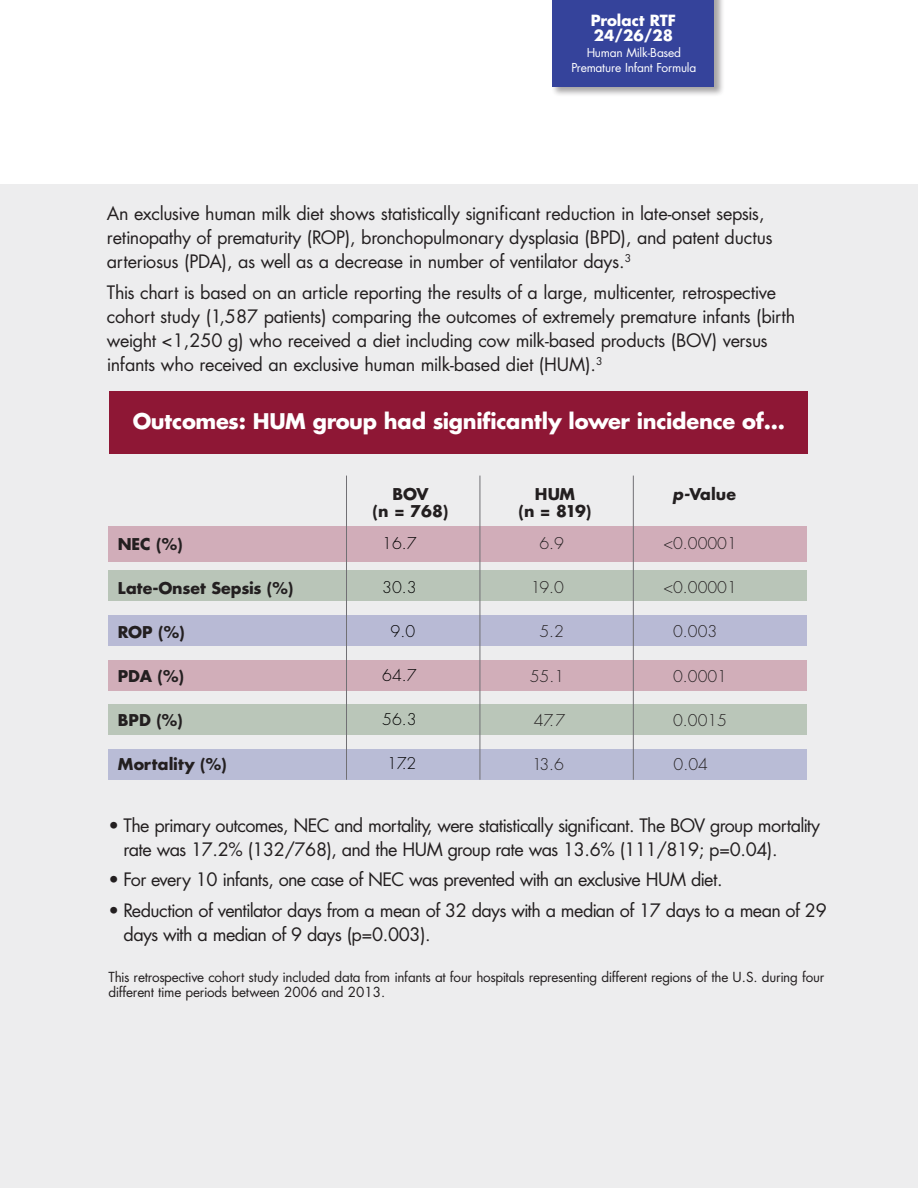
<style>
.page{position:relative;width:918px;height:1188px;background:#fff}
.page>*{position:absolute;margin:0;border:0;box-sizing:border-box;transform-origin:0 0}
.t1{font:21px "Futura Bold Kern";letter-spacing:-.01em;color:#fff}
.t2{font:18px/24px "Futura Book Kern";letter-spacing:-.02em;color:#231f20}
.t3{font:18px/24px "Futura Book Kern";letter-spacing:-.04em;color:#231f20}
.t4{font:15.75px/16.8px "Futura Bold Kern";color:#231f20;text-align:center}
.t5{font:15.75px "Futura Light Kern";color:#231f20}
.t6{font:15.75px "Futura Light Kern";color:#000}
.t7{font:15px/15px "Futura Bold Kern";color:#fff}
.t8{font:13.5px/15px "Futura Book Kern";letter-spacing:-.02em;color:#231f20}
.t9{font:12px/15px "Futura Book Kern";letter-spacing:-.02em;color:#fff;text-align:center}
.s1{font-family:"Futura";font-weight:700;font-style:italic}
</style>
<div class="page">
<div style="left:0;top:184px;width:918px;height:1004px;background:#ededee"></div>
<div style="left:109px;top:526px;width:698px;height:35px;background:#d1adb9"></div>
<div style="left:109px;top:571px;width:698px;height:30px;background:#b9c5b8"></div>
<div style="left:109px;top:615px;width:698px;height:31px;background:#b8bad5"></div>
<div style="left:109px;top:660px;width:698px;height:31px;background:#d1aeb9"></div>
<div style="left:109px;top:704px;width:698px;height:31px;background:#bac6b9"></div>
<div style="left:109px;top:749px;width:698px;height:31px;background:#b9bcd6"></div>
<hr style="left:346px;top:476px;width:1px;height:304px;background:#717074">
<hr style="left:480px;top:476px;width:1px;height:304px;background:#717074">
<hr style="left:633px;top:476px;width:1px;height:304px;background:#717074">
<div style="left:109px;top:392px;width:699px;height:62px;background:#8e1735"></div>
<div style="left:552px;top:0;width:173px;height:97px;background:#231f20;opacity:.4"></div>
<div style="left:552px;top:0;width:162px;height:86px;background:#35439b"></div>
<p class="t7" style="left:591px;top:13px;width:87px">Prolact RTF<br>24/26/28</p>
<p class="t9" style="left:571px;top:45px;width:127px">Human Milk-Based<br>Premature Infant Formula</p>
<p class="t2" style="left:107px;top:202px;width:667px">An exclusive human milk diet shows statistically significant reduction in late-onset sepsis, retinopathy of prematurity (ROP), bronchopulmonary dysplasia (BPD), and patent ductus arteriosus (PDA), as well as a decrease in number of ventilator days.<sup>3</sup></p>
<p class="t2" style="left:107px;top:280px;width:690px">This chart is based on an article reporting the results of a large, multicenter, retrospective cohort study (1,587 patients) comparing the outcomes of extremely premature infants (birth weight &lt;1,250 g) who received a diet including cow milk-based products (BOV) versus infants who received an exclusive human milk-based diet (HUM).<sup>3</sup></p>
<p class="t1" style="left:133px;top:406px;width:654px">Outcomes: HUM group had significantly lower incidence of...</p>
<p class="t4" style="left:118px;top:535px;width:66px">NEC (%)</p>
<p class="t4" style="left:118px;top:579px;width:177px">Late-Onset Sepsis (%)</p>
<p class="t4" style="left:118px;top:623px;width:68px">ROP (%)</p>
<p class="t4" style="left:118px;top:667px;width:68px">PDA (%)</p>
<p class="t4" style="left:118px;top:711px;width:67px">BPD (%)</p>
<p class="t4" style="left:118px;top:755px;width:111px">Mortality (%)</p>
<p class="t4" style="left:373px;top:485px;width:77px">BOV<br>(n = 768)</p>
<p class="t4" style="left:519px;top:485px;width:75px">HUM<br>(n = 819)</p>
<p class="t6" style="left:382px;top:533px;width:36px">16.7</p>
<p class="t6" style="left:382px;top:577px;width:36px">30.3</p>
<p class="t6" style="left:391px;top:621px;width:26px">9.0</p>
<p class="t6" style="left:382px;top:665px;width:36px">64.7</p>
<p class="t6" style="left:382px;top:709px;width:36px">56.3</p>
<p class="t6" style="left:387px;top:753px;width:31px">17.2</p>
<p class="t5" style="left:539px;top:534px;width:26px">6.9</p>
<p class="t5" style="left:531px;top:578px;width:35px">19.0</p>
<p class="t5" style="left:539px;top:622px;width:26px">5.2</p>
<p class="t5" style="left:530px;top:666px;width:36px">55.1</p>
<p class="t5" style="left:534px;top:710px;width:33px">47.7</p>
<p class="t5" style="left:532px;top:754px;width:33px">13.6</p>
<p class="t4" style="left:673px;top:486px;width:65px"><span class="s1">p-</span>Value</p>
<p class="t5" style="left:663px;top:534px;width:75px">&lt;0.00001</p>
<p class="t5" style="left:663px;top:578px;width:75px">&lt;0.00001</p>
<p class="t5" style="left:673px;top:622px;width:46px">0.003</p>
<p class="t5" style="left:673px;top:666px;width:55px">0.0001</p>
<p class="t5" style="left:673px;top:710px;width:55px">0.0015</p>
<p class="t5" style="left:674px;top:754px;width:36px">0.04</p>
<p class="t3" style="left:124px;top:813px;width:698px;text-indent:-15px">• The primary outcomes, NEC and mortality, were statistically significant. The BOV group mortality rate was 17.2% (132/768), and the HUM group rate was 13.6% (111/819; p=0.04).</p>
<p class="t3" style="left:109px;top:868px;width:616px">• For every 10 infants, one case of NEC was prevented with an exclusive HUM diet.</p>
<p class="t2" style="left:124px;top:898px;width:705px;text-indent:-15px">• Reduction of ventilator days from a mean of 32 days with a median of 17 days to a mean of 29 days with a median of 9 days (p=0.003).</p>
<p class="t8" style="left:109px;top:970px;width:717px">This retrospective cohort study included data from infants at four hospitals representing different regions of the U.S. during four different time periods between 2006 and 2013.</p>
</div>
